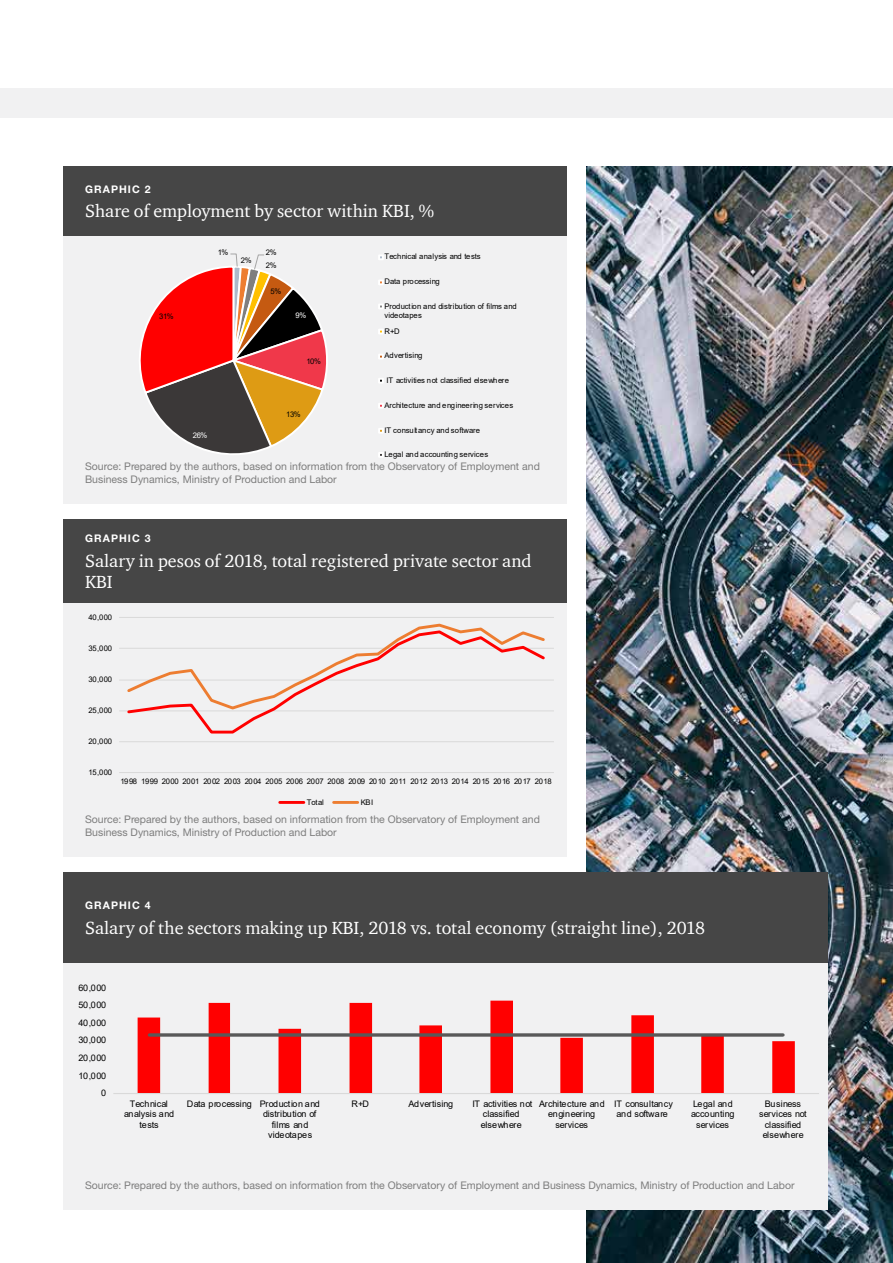
<style>
.page{position:relative;width:893px;height:1263px;background:#fff}
.page>*{position:absolute;margin:0;border:0;box-sizing:border-box;transform-origin:0 0}
.t1{font:18px/21.6px "ITC Charter Com";color:#fff}
.t2{font:10.5px/12.6px "Helvetica Neue LT Std";color:#7d7d7d}
.t3{font:700 10.5px "Helvetica Neue LT Std";letter-spacing:.1em;color:#fff}
.t4{font:9px/10.4px "Arial";color:#000;text-align:center}
.t5{font:7.65px/12.5px "Arial";color:#000}
.t6{font:7.65px "Arial";letter-spacing:-.055em;color:#000}
.t7{font:7.65px "Arial";color:#fff}
</style>
<div class="page">
<img style="left:586px;top:166px;width:307px;height:1097px">
<div style="left:0;top:88px;width:893px;height:30px;background:#f1f1f2"></div>
<div style="left:64px;top:166px;width:503px;height:70px;background:#464646"></div>
<div style="left:64px;top:236px;width:503px;height:268px;background:#f1f1f2"></div>
<div style="left:64px;top:519px;width:503px;height:84px;background:#464646"></div>
<div style="left:64px;top:603px;width:503px;height:254px;background:#f1f1f2"></div>
<div style="left:64px;top:872px;width:764px;height:91px;background:#464646"></div>
<div style="left:64px;top:963px;width:764px;height:247px;background:#f1f1f2"></div>
<svg style="left:139px;top:253px;width:189px;height:202px"></svg>
<svg style="left:378px;top:255px;width:6px;height:5px"></svg>
<svg style="left:378px;top:280px;width:6px;height:5px"></svg>
<svg style="left:378px;top:304px;width:6px;height:5px"></svg>
<svg style="left:378px;top:329px;width:6px;height:5px"></svg>
<svg style="left:378px;top:354px;width:6px;height:5px"></svg>
<svg style="left:378px;top:378px;width:6px;height:5px"></svg>
<svg style="left:378px;top:403px;width:6px;height:5px"></svg>
<svg style="left:378px;top:428px;width:6px;height:5px"></svg>
<svg style="left:378px;top:452px;width:6px;height:5px"></svg>
<hr style="left:119px;top:741px;width:435px;height:1px;background:#d9d9d9">
<hr style="left:119px;top:710px;width:435px;height:1px;background:#d9d9d9">
<hr style="left:119px;top:680px;width:435px;height:1px;background:#d9d9d9">
<hr style="left:119px;top:648px;width:435px;height:1px;background:#d9d9d9">
<hr style="left:119px;top:617px;width:435px;height:1px;background:#d9d9d9">
<hr style="left:119px;top:772px;width:435px;height:1px;background:#d9d9d9">
<svg style="left:125px;top:623px;width:422px;height:111px"></svg>
<hr style="left:280px;top:801px;width:24px;height:3px;background:#f00">
<hr style="left:334px;top:801px;width:24px;height:3px;background:#ed7d31">
<svg style="left:138px;top:1001px;width:657px;height:92px"></svg>
<hr style="left:113px;top:1093px;width:706px;height:1px;background:#d9d9d9">
<svg style="left:149px;top:1033px;width:634px;height:4px;background:#706667"></svg>
<p class="t3" style="left:85px;top:182px;width:67px">GRAPHIC 2</p>
<h1 class="t1" style="left:85px;top:200px;width:351px">Share of employment by sector within KBI, %</h1>
<p class="t5" style="left:159px;top:310px;width:16px">31%</p>
<p class="t5" style="left:218px;top:246px;width:12px">1%</p>
<p class="t5" style="left:241px;top:254px;width:12px">2%</p>
<p class="t5" style="left:266px;top:246px;width:12px">2%<br>2%</p>
<p class="t5" style="left:271px;top:285px;width:12px">5%</p>
<p class="t7" style="left:296px;top:310px;width:12px">9%</p>
<p class="t5" style="left:306px;top:355px;width:16px">10%</p>
<p class="t7" style="left:193px;top:430px;width:16px">26%</p>
<p class="t5" style="left:286px;top:408px;width:16px">13%</p>
<p class="t5" style="left:385px;top:250px;width:98px">Technical analysis and tests</p>
<p class="t5" style="left:385px;top:275px;width:57px">Data processing</p>
<p class="t5" style="left:385px;top:302px;width:134px;line-height:8.9px">Production and distribution of films and videotapes</p>
<p class="t5" style="left:385px;top:325px;width:17px">R+D</p>
<p class="t5" style="left:385px;top:349px;width:39px">Advertising</p>
<p class="t5" style="left:386px;top:374px;width:124px">IT activities not classified elsewhere</p>
<p class="t5" style="left:385px;top:399px;width:130px">Architecture and engineering services</p>
<p class="t5" style="left:385px;top:424px;width:97px">IT consultancy and software</p>
<p class="t5" style="left:385px;top:448px;width:105px">Legal and accounting services</p>
<p class="t2" style="left:85px;top:460px;width:456px">Source: Prepared by the authors, based on information from the Observatory of Employment and<br>Business Dynamics, Ministry of Production and Labor</p>
<p class="t3" style="left:85px;top:532px;width:67px">GRAPHIC 3</p>
<h1 class="t1" style="left:85px;top:549px;width:448px">Salary in pesos of 2018, total registered private sector and<br>KBI</h1>
<p class="t5" style="left:89px;top:611px;width:25px">40,000</p>
<p class="t5" style="left:89px;top:642px;width:25px">35,000</p>
<p class="t5" style="left:89px;top:673px;width:25px">30,000</p>
<p class="t5" style="left:89px;top:704px;width:25px">25,000</p>
<p class="t5" style="left:89px;top:735px;width:25px">20,000</p>
<p class="t5" style="left:89px;top:766px;width:25px">15,000</p>
<p class="t6" style="left:120px;top:776px;width:433px">1998 1999 2000 2001 2002 2003 2004 2005 2006 2007 2008 2009 2010 2011 2012 2013 2014 2015 2016 2017 2018</p>
<p class="t5" style="left:307px;top:796px;width:19px">Total</p>
<p class="t5" style="left:361px;top:796px;width:14px">KBI</p>
<p class="t2" style="left:85px;top:813px;width:456px">Source: Prepared by the authors, based on information from the Observatory of Employment and<br>Business Dynamics, Ministry of Production and Labor</p>
<p class="t3" style="left:85px;top:899px;width:67px">GRAPHIC 4</p>
<h1 class="t1" style="left:85px;top:916px;width:621px">Salary of the sectors making up KBI, 2018 vs. total economy (straight line), 2018</h1>
<p class="t4" style="left:79px;top:982px;width:29px">60,000</p>
<p class="t4" style="left:79px;top:1000px;width:29px">50,000</p>
<p class="t4" style="left:79px;top:1017px;width:29px">40,000</p>
<p class="t4" style="left:79px;top:1035px;width:29px">30,000</p>
<p class="t4" style="left:79px;top:1052px;width:29px">20,000</p>
<p class="t4" style="left:79px;top:1070px;width:29px">10,000</p>
<p class="t4" style="left:101px;top:1088px;width:7px">0</p>
<p class="t4" style="left:124px;top:1098px;width:52px">Technical analysis and tests</p>
<p class="t4" style="left:187px;top:1098px;width:134px">Data processing Production and</p>
<p class="t4" style="left:263px;top:1109px;width:55px">distribution of</p>
<p class="t4" style="left:272px;top:1119px;width:38px">films and</p>
<p class="t4" style="left:268px;top:1129px;width:45px">videotapes</p>
<p class="t4" style="left:351px;top:1098px;width:19px">R+D</p>
<p class="t4" style="left:409px;top:1098px;width:46px">Advertising</p>
<p class="t4" style="left:472px;top:1098px;width:61px">IT activities not classified elsewhere</p>
<p class="t4" style="left:539px;top:1098px;width:67px">Architecture and engineering services</p>
<p class="t4" style="left:614px;top:1098px;width:60px;text-align:left">IT consultancy and software</p>
<p class="t4" style="left:691px;top:1098px;width:45px">Legal and accounting services</p>
<p class="t4" style="left:759px;top:1098px;width:49px">Business services not classified elsewhere</p>
<p class="t2" style="left:85px;top:1178px;width:711px">Source: Prepared by the authors, based on information from the Observatory of Employment and Business Dynamics, Ministry of Production and Labor</p>
</div>
